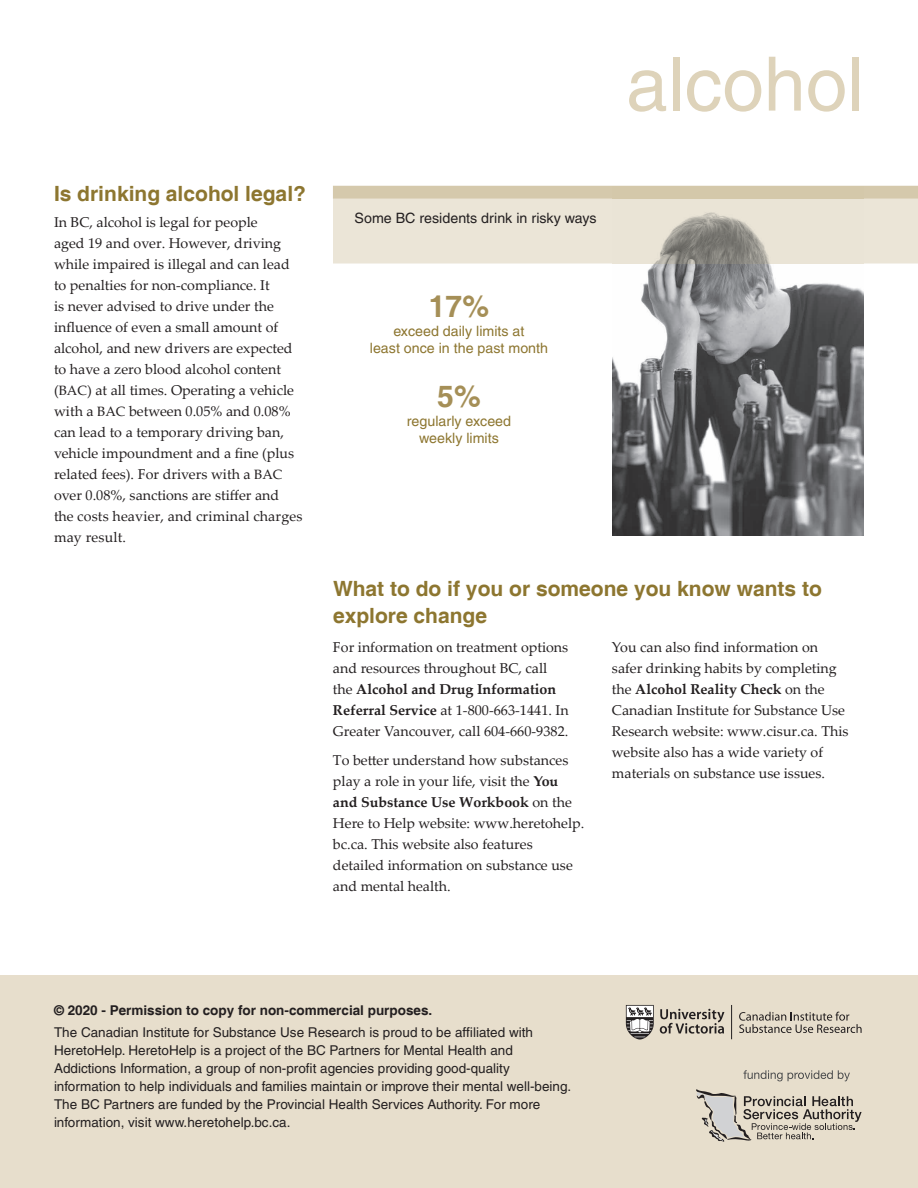
<style>
.page{position:relative;width:918px;height:1188px;background:#fff}
.page>*{position:absolute;margin:0;border:0;box-sizing:border-box;transform-origin:0 0}
.t1{font:75px "Helvetica";color:#ded3ba}
.t2{font:700 30px "Helvetica";color:#a58f57}
.t3{font:700 21px/27px "Helvetica";color:#8d7630}
.t4{font:14.25px/21px "Palatino Linotype";color:#231f20}
.t5{font:14.25px/17.1px "Helvetica";color:#8d7630;text-align:center}
.t6{font:14.25px "Helvetica";color:#231f20}
.t7{font:13.5px/18px "Helvetica";color:#231f20}
.t8{font:700 13.5px "Helvetica";color:#231f20}
.s1{font-size:13.5px}
.s2{font-weight:700}
</style>
<div class="page">
<img style="left:612px;top:264px;width:252px;height:271px">
<svg style="left:333px;top:199px;width:585px;height:65px;background:#e0dacd"></svg>
<div style="left:333px;top:186px;width:585px;height:13px;background:#d5c9ac"></div>
<div style="left:0;top:975px;width:918px;height:213px;background:#e7decc"></div>
<svg style="left:696px;top:1089px;width:166px;height:53px"></svg>
<svg style="left:743px;top:1070px;width:107px;height:11px"></svg>
<svg style="left:660px;top:1009px;width:64px;height:25px"></svg>
<svg style="left:626px;top:1005px;width:28px;height:34px"></svg>
<svg style="left:739px;top:1012px;width:123px;height:21px"></svg>
<hr style="left:731px;top:1005px;width:1px;height:34px;background:#231f20">
<h1 class="t1" style="left:626px;top:41px;width:239px">alcohol</h1>
<h3 class="t3" style="left:54px;top:181px;width:254px">Is drinking alcohol legal?</h3>
<p class="t4" style="left:54px;top:212px;width:250px">In BC, alcohol is legal for people<br>aged 19 and over. However, driving while impaired is illegal and can lead to penalties for non-compliance. It<br>is never advised to drive under the influence of even a small amount of alcohol, and new drivers are expected to have a zero blood alcohol content (<span class="s1">BAC</span>) at all times. Operating a vehicle with a <span class="s1">BAC</span> between 0.05% and 0.08% can lead to a temporary driving ban, vehicle impoundment and a fine (plus related fees). For drivers with a <span class="s1">BAC </span>over 0.08%, sanctions are stiffer and the costs heavier, and criminal charges may result.</p>
<p class="t6" style="left:355px;top:209px;width:244px">Some BC residents drink in risky ways</p>
<h2 class="t2" style="left:429px;top:288px;width:62px">17%</h2>
<p class="t5" style="left:370px;top:323px;width:180px">exceed daily limits at<br>least once in the past month</p>
<h2 class="t2" style="left:437px;top:378px;width:45px">5%</h2>
<p class="t5" style="left:407px;top:412px;width:106px">regularly exceed weekly limits</p>
<h3 class="t3" style="left:333px;top:576px;width:490px">What to do if you or someone you know wants to explore change</h3>
<p class="t4" style="left:333px;top:636px;width:237px">For information on treatment options and resources throughout BC, call the <span class="s2">Alcohol and Drug Information Referral Service</span> at 1-800-663-1441. In Greater Vancouver, call 604-660-9382.</p>
<p class="t4" style="left:333px;top:750px;width:253px">To better understand how substances play a role in your life, visit the <span class="s2">You and Substance Use Workbook</span> on the Here to Help website: www.heretohelp. bc.ca. This website also features detailed information on substance use and mental health.</p>
<p class="t4" style="left:612px;top:636px;width:238px">You can also find information on safer drinking habits by completing the <span class="s2">Alcohol Reality Check</span> on the Canadian Institute for Substance Use Research website: www.cisur.ca. This website also has a wide variety of materials on substance use issues.</p>
<p class="t8" style="left:54px;top:1002px;width:380px">© 2020 - Permission to copy for non-commercial purposes.</p>
<p class="t7" style="left:54px;top:1023px;width:519px">The Canadian Institute for Substance Use Research is proud to be affiliated with HeretoHelp. HeretoHelp is a project of the BC Partners for Mental Health and Addictions Information, a group of non-profit agencies providing good-quality information to help individuals and families maintain or improve their mental well-being.<br>The BC Partners are funded by the Provincial Health Services Authority. For more information, visit www.heretohelp.bc.ca.</p>
</div>
